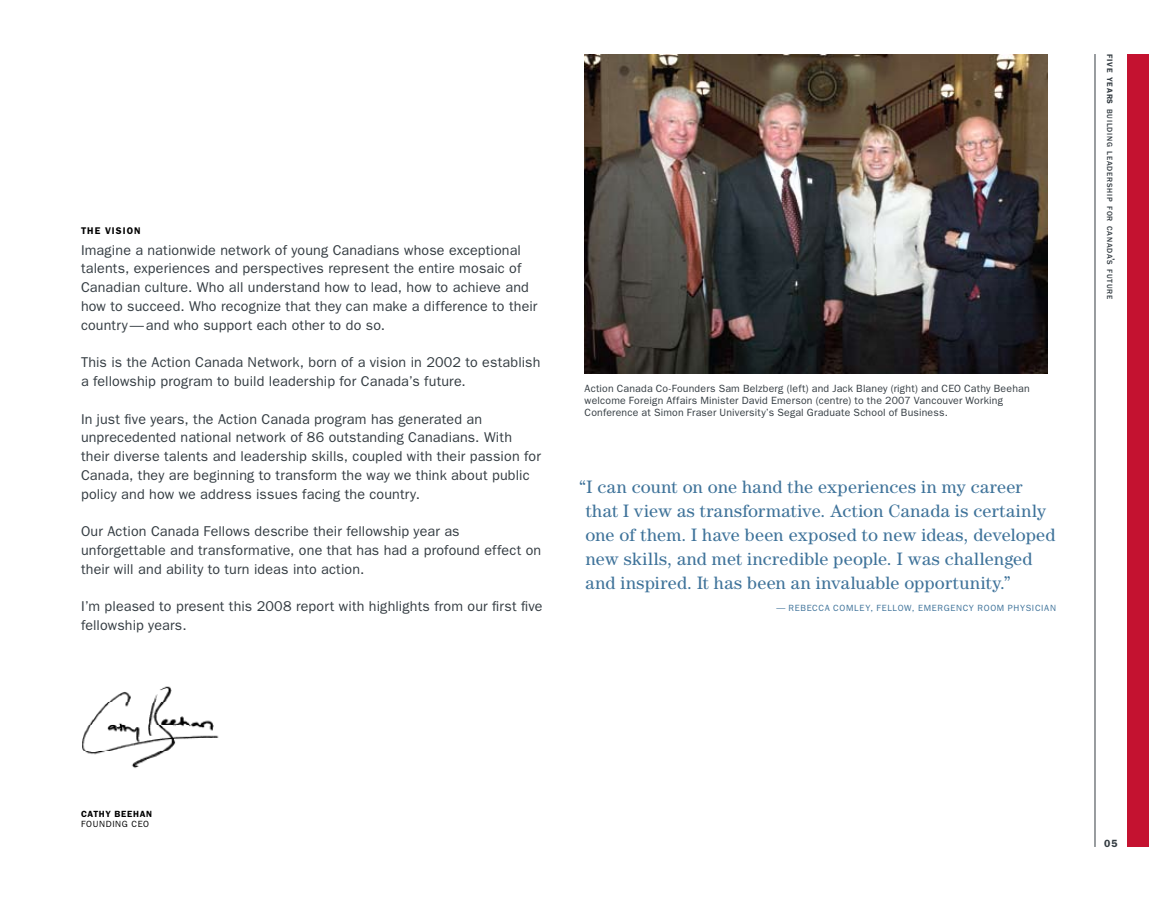
<style>
.page{position:relative;width:1149px;height:901px;background:#fff}
.page>*{position:absolute;margin:0;border:0;box-sizing:border-box;transform-origin:0 0}
.t1{font:18px/23.9px "Century";letter-spacing:.015em;color:#3f739a}
.t2{font:14.25px/18.8px "Franklin Gothic";letter-spacing:.01em;color:#343c42}
.t3{font:10.5px/12px "Franklin Gothic";letter-spacing:.02em;color:#343c42}
.t4{font:600 10.5px "Franklin Gothic";color:#343c42}
.t5{font:600 9.75px "Franklin Gothic";letter-spacing:.11em;color:#000}
.t6{font:9px "Franklin Gothic";letter-spacing:.07em;color:#3f739a}
.t7{font:600 9px "Franklin Gothic";letter-spacing:.08em;color:#000}
.t8{font:9px "Franklin Gothic";letter-spacing:.08em;color:#000}
.t9{font:500 7.8px "ITC Franklin Gothic Std";letter-spacing:.095em;color:#343c42}
.s1{font-family:"Franklin Gothic";font-weight:600}
.s2{font-size:11.25px}
</style>
<div class="page">
<hr style="left:1095px;top:54px;width:1px;height:793px;background:#343c42">
<div style="left:1127px;top:54px;width:22px;height:793px;background:#c41230"></div>
<img style="left:82px;top:686px;width:137px;height:82px">
<img style="left:585px;top:54px;width:463px;height:320px">
<p class="t5" style="left:81px;top:224px;width:61px">THE VISION</p>
<p class="t2" style="left:81px;top:240px;width:458px">Imagine a nationwide network of young Canadians whose exceptional talents, experiences and perspectives represent the entire mosaic of Canadian culture. Who all understand how to lead, how to achieve and how to succeed. Who recognize that they can make a difference to their country—and who support each other to do so.</p>
<p class="t2" style="left:81px;top:353px;width:461px">This is the Action Canada Network, born of a vision in 2002 to establish a fellowship program to build leadership for Canada’s future.</p>
<p class="t2" style="left:81px;top:409px;width:461px">In just five years, the Action Canada program has generated an unprecedented national network of 86 outstanding Canadians. With their diverse talents and leadership skills, coupled with their passion for Canada, they are beginning to transform the way we think about public policy and how we address issues facing the country.</p>
<p class="t2" style="left:81px;top:521px;width:462px">Our Action Canada Fellows describe their fellowship year as unforgettable and transformative, one that has had a profound effect on their will and ability to turn ideas into action.</p>
<p class="t2" style="left:81px;top:596px;width:463px">I’m pleased to present this 2008 report with highlights from our first five fellowship years.</p>
<p class="t3" style="left:585px;top:382px;width:447px">Action Canada Co-Founders Sam Belzberg (left) and Jack Blaney (right) and CEO Cathy Beehan welcome Foreign Affairs Minister David Emerson (centre) to the 2007 Vancouver Working<br>Conference at Simon Fraser U niversity’s Segal Graduate School of Business.</p>
<p class="t1" style="left:585px;top:474px;width:472px;text-indent:-6px">“I can count on one hand the experiences in my career that I view as transformative. Action Canada is certainly one of them. I have been exposed to new ideas, developed new skills, and met incredible people. I was challenged and inspired. It has been an invaluable opportunity.”</p>
<p class="t6" style="left:777px;top:603px;width:43px">— Rebecca</p>
<p class="t6" style="left:833px;top:603px;width:152px">Com ley, Fellow, em erg ency room</p>
<p class="t6" style="left:1008px;top:603px;width:24px">physician</p>
<p class="t9" style="left:1114px;top:54px;width:247px;rotate:90deg"><span class="s1">five years</span> building leadership for canada<span class="s2">’</span>s future</p>
<p class="t7" style="left:81px;top:808px;width:73px">CATHY BEEHAN</p>
<p class="t8" style="left:81px;top:818px;width:25px">Founding</p>
<p class="t8" style="left:131px;top:818px;width:19px">CEO</p>
<p class="t4" style="left:1104px;top:837px;width:15px">05</p>
</div>
